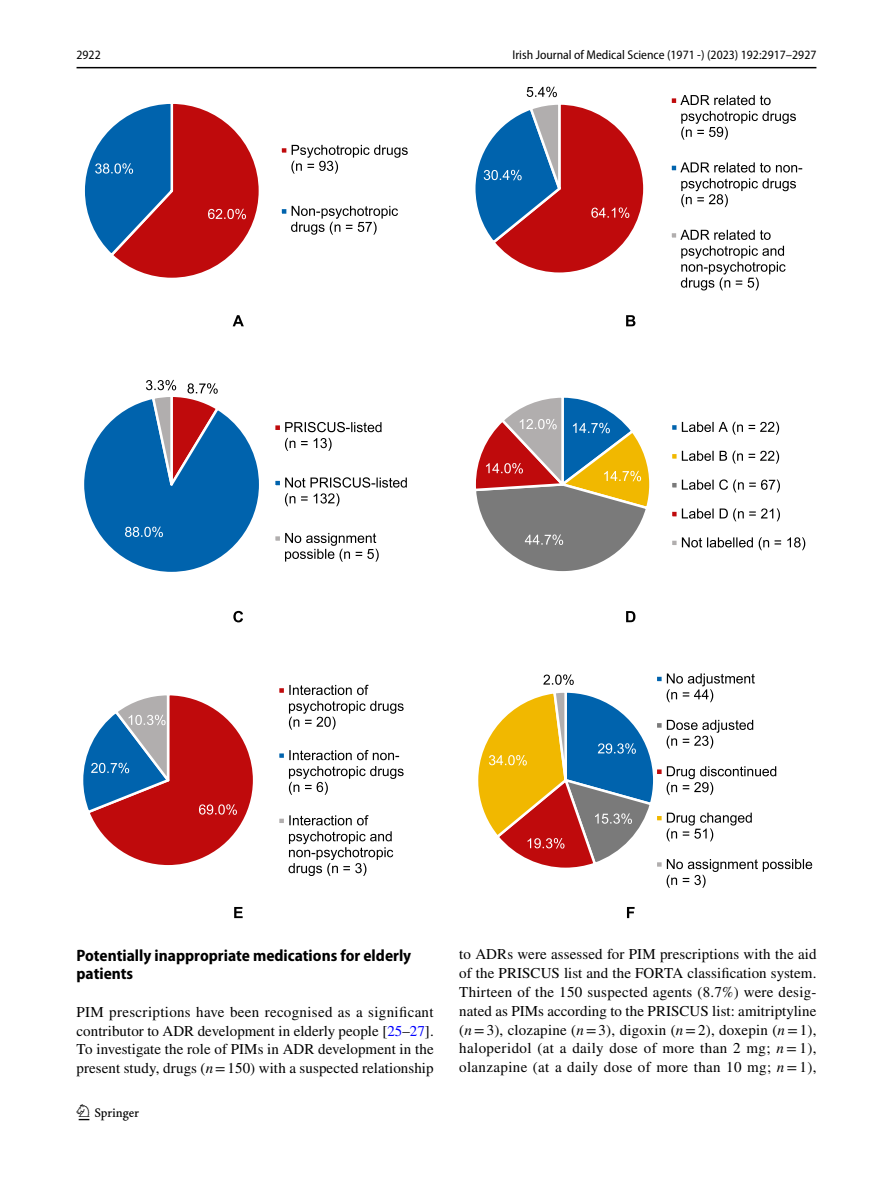
<style>
.page{position:relative;width:893px;height:1187px;background:#fff}
.page>*{position:absolute;margin:0;border:0;box-sizing:border-box;transform-origin:0 0}
.t1{font:22.5px "Springnew Regular 2";color:#000}
.t2{font:700 semi-condensed 16.5px/18.8px "Myriad Pro";color:#000}
.t3{font:15px/18.8px "STIX";letter-spacing:.015em;color:#000;text-align:justify}
.t4{font:semi-condensed 12.75px "Myriad Pro";color:#000}
.s1{color:#00f}
.s2{font-style:italic}
</style>
<div class="page">
<hr style="left:77px;top:67px;width:739px;height:1px;background:#000">
<svg style="left:233px;top:315px;width:11px;height:11px"></svg>
<svg style="left:626px;top:315px;width:9px;height:11px"></svg>
<svg style="left:233px;top:611px;width:10px;height:11px"></svg>
<svg style="left:626px;top:611px;width:9px;height:11px"></svg>
<svg style="left:234px;top:907px;width:9px;height:11px"></svg>
<svg style="left:627px;top:907px;width:8px;height:11px"></svg>
<svg style="left:84px;top:103px;width:175px;height:175px"></svg>
<svg style="left:281px;top:145px;width:127px;height:29px"></svg>
<svg style="left:281px;top:206px;width:117px;height:29px"></svg>
<svg style="left:475px;top:87px;width:169px;height:186px"></svg>
<svg style="left:671px;top:95px;width:100px;height:10px"></svg>
<svg style="left:681px;top:111px;width:115px;height:29px"></svg>
<svg style="left:671px;top:162px;width:131px;height:45px"></svg>
<svg style="left:671px;top:230px;width:100px;height:10px"></svg>
<svg style="left:681px;top:246px;width:105px;height:44px"></svg>
<svg style="left:84px;top:380px;width:323px;height:192px"></svg>
<svg style="left:475px;top:397px;width:175px;height:175px"></svg>
<svg style="left:672px;top:421px;width:107px;height:14px"></svg>
<svg style="left:672px;top:450px;width:107px;height:13px"></svg>
<svg style="left:672px;top:479px;width:108px;height:13px"></svg>
<svg style="left:672px;top:508px;width:108px;height:13px"></svg>
<svg style="left:672px;top:537px;width:133px;height:13px"></svg>
<svg style="left:83px;top:695px;width:170px;height:171px"></svg>
<svg style="left:279px;top:684px;width:125px;height:45px"></svg>
<svg style="left:279px;top:750px;width:120px;height:10px"></svg>
<svg style="left:289px;top:766px;width:115px;height:28px"></svg>
<svg style="left:279px;top:815px;width:90px;height:10px"></svg>
<svg style="left:288px;top:831px;width:105px;height:45px"></svg>
<svg style="left:478px;top:673px;width:334px;height:214px"></svg>
<p class="t4" style="left:77px;top:48px;width:26px">2922</p>
<p class="t4" style="left:512px;top:48px;width:305px">Irish Journal of Medical Science (1971 -) (2023) 192:2917–2927</p>
<p class="t2" style="left:77px;top:945px;width:336px">Potentially inappropriate medications for elderly patients</p>
<p class="t3" style="left:77px;top:1003px;width:359px">PIM prescriptions have been recognised as a significant contributor to ADR development in elderly people [<span class="s1">25</span>–<span class="s1">27</span>].<br>To investigate the role of PIMs in ADR development in the present study, drugs (<span class="s2">n</span>=150) with a suspected relationship</p>
<h1 class="t1" style="left:79px;top:1104px;width:62px">1 3</h1>
<p class="t3" style="left:459px;top:946px;width:359px">to ADRs were assessed for PIM prescriptions with the aid of the PRISCUS list and the FORTA classification system.<br>Thirteen of the 150 suspected agents (8.7%) were desig&shy;nated as PIMs according to the PRISCUS list: amitriptyline (<span class="s2">n</span>=3), clozapine (<span class="s2">n</span>=3), digoxin (<span class="s2">n</span>=2), doxepin (<span class="s2">n</span>=1), haloperidol (at a daily dose of more than 2 mg; <span class="s2">n</span> = 1), olanzapine (at a daily dose of more than 10 mg; <span class="s2">n</span>=1),</p>
</div>
